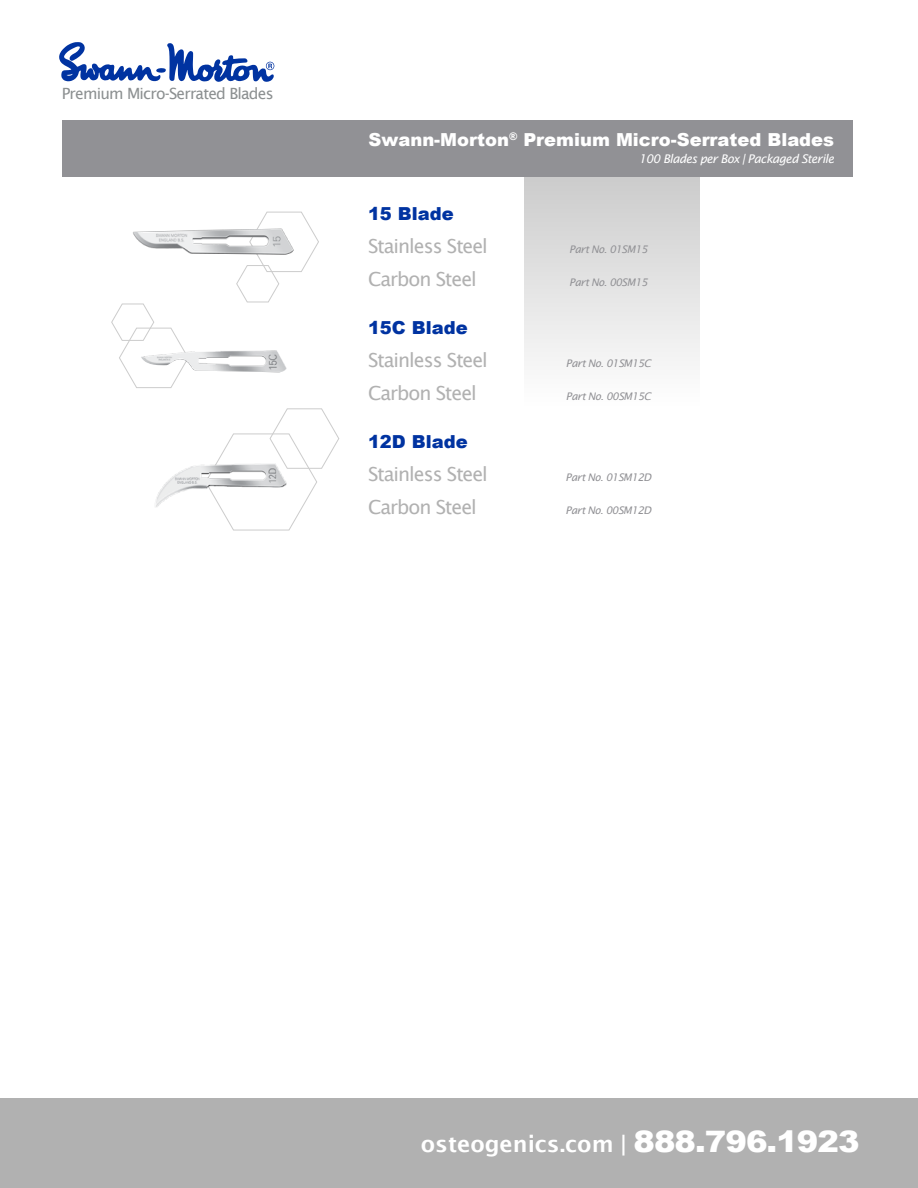
<style>
.page{position:relative;width:918px;height:1188px;background:#fff}
.page>*{position:absolute;margin:0;border:0;box-sizing:border-box;transform-origin:0 0}
.t1{font:600 22.5px "Lucida Sans";color:#fff}
.t2{font:19.5px "Lucida Grande";letter-spacing:-.05em;color:#b1b1b1}
.t3{font:900 18px "Arial";color:#fff}
.t4{font:900 18px "Arial";color:#0033a1}
.t5{font:15.45px "Lucida Sans";letter-spacing:-.05em;color:#8c9091}
.t6{font:italic 12px "Lucida Sans";letter-spacing:-.05em;color:#fff}
.t7{font:italic 10.5px "Lucida Sans";letter-spacing:-.05em;color:#919195}
.s1{font-family:"Arial";font-weight:900;font-size:29.55px}
</style>
<div class="page">
<svg style="left:222px;top:408px;width:118px;height:123px"></svg>
<svg style="left:111px;top:303px;width:73px;height:85px"></svg>
<svg style="left:236px;top:211px;width:83px;height:92px"></svg>
<div style="left:0;top:1098px;width:918px;height:90px;background:#b1b1b1"></div>
<div style="left:524px;top:177px;width:175px;height:230px;background:linear-gradient(to bottom,#ccc,#fefefe)"></div>
<div style="left:63px;top:121px;width:790px;height:56px;background:#919195"></div>
<svg style="left:59px;top:42px;width:215px;height:40px"></svg>
<img style="left:133px;top:219px;width:167px;height:46px">
<img style="left:140px;top:350px;width:147px;height:22px">
<img style="left:155px;top:453px;width:141px;height:67px">
<h3 class="t5" style="left:62px;top:84px;width:213px">Premium Micro-Serrated Blades</h3>
<h3 class="t3" style="left:369px;top:127px;width:467px">Swann-Morton<sup>®</sup> Premium Micro-Serrated Blades</h3>
<p class="t6" style="left:639px;top:152px;width:197px">100 Blades per Box | Packaged Sterile</p>
<h3 class="t4" style="left:368px;top:201px;width:87px">15 Blade</h3>
<h2 class="t2" style="left:368px;top:235px;width:121px">Stainless Steel</h2>
<p class="t7" style="left:569px;top:243px;width:80px">Part No. 01SM15</p>
<h2 class="t2" style="left:368px;top:268px;width:110px">Carbon Steel</h2>
<p class="t7" style="left:569px;top:276px;width:80px">Part No. 00SM15</p>
<h3 class="t4" style="left:368px;top:315px;width:101px">15C Blade</h3>
<h2 class="t2" style="left:368px;top:349px;width:121px">Stainless Steel</h2>
<p class="t7" style="left:566px;top:357px;width:87px">Part No. 01SM15C</p>
<h2 class="t2" style="left:368px;top:382px;width:110px">Carbon Steel</h2>
<p class="t7" style="left:566px;top:390px;width:87px">Part No. 00SM15C</p>
<h3 class="t4" style="left:368px;top:429px;width:101px">12D Blade</h3>
<h2 class="t2" style="left:368px;top:463px;width:121px">Stainless Steel</h2>
<p class="t7" style="left:566px;top:472px;width:87px">Part No. 01SM12D</p>
<h2 class="t2" style="left:368px;top:496px;width:110px">Carbon Steel</h2>
<p class="t7" style="left:566px;top:504px;width:87px">Part No. 00SM12D</p>
<h1 class="t1" style="left:421px;top:1131px;width:440px">osteogenics.com | <span class="s1">888.796.1923</span></h1>
</div>
